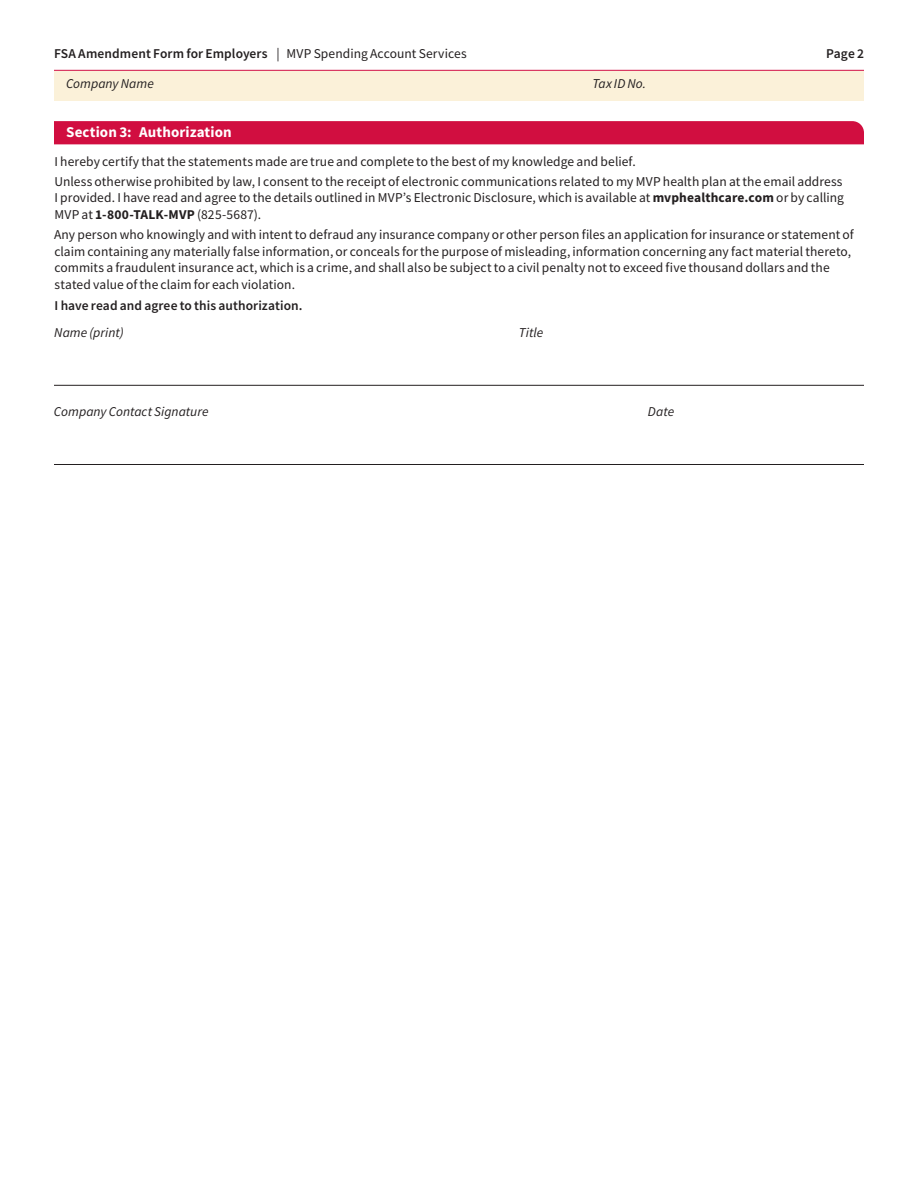
<style>
.page{position:relative;width:918px;height:1188px;background:#fff}
.page>*{position:absolute;margin:0;border:0;box-sizing:border-box;transform-origin:0 0}
.Section_Header{font:700 15px "Source Sans Pro";letter-spacing:.005em;color:#fff}
.t1{font:13.5px/16.8px "Source Sans Pro";letter-spacing:.005em;color:#231f20;text-align:justify}
.Body_Copy{font:600 13.5px "Source Sans Pro";letter-spacing:.005em;color:#231f20}
.Body_Copy-2{font:italic 13.5px "Source Sans Pro";color:#231f20}
.s1{font-weight:400}
.s2{font-weight:700}
</style>
<div class="page">
<div style="left:54px;top:121px;width:810px;height:23px;background:#d10e40"></div>
<hr style="left:54px;top:385px;width:810px;height:1px;background:#231f20">
<hr style="left:54px;top:464px;width:810px;height:1px;background:#231f20">
<hr style="left:54px;top:70px;width:810px;height:1px;background:#d10e40">
<div style="left:54px;top:71px;width:810px;height:30px;background:#fbf1d9"></div>
<p class="Body_Copy" style="left:54px;top:45px;width:414px">FSA Amendment Form for Employers <span class="s1">| MVP Spending Account Services</span></p>
<p class="Body_Copy" style="left:826px;top:45px;width:39px">Page 2</p>
<p class="Body_Copy-2" style="left:66px;top:75px;width:89px">Company Name</p>
<p class="Body_Copy-2" style="left:592px;top:75px;width:55px">Tax ID No.</p>
<h3 class="Section_Header" style="left:66px;top:122px;width:167px">Section 3: Authorization</h3>
<p class="t1" style="left:55px;top:153px;width:583px">I hereby certify that the statements made are true and complete to the best of my knowledge and belief.</p>
<p class="t1" style="left:54px;top:173px;width:791px">Unless otherwise prohibited by law, I consent to the receipt of electronic communications related to my MVP health plan at the email address I provided. I have read and agree to the details outlined in MVP’s Electronic Disclosure, which is available at <span class="s2">mvphealthcare.com</span> or by calling MVP at <span class="s2">1-800-TALK-MVP</span> (825-5687).</p>
<p class="t1" style="left:54px;top:226px;width:801px;text-align:left">Any person who knowingly and with intent to defraud any insurance company or other person files an application for insurance or statement of claim containing any materially false information, or conceals for the purpose of misleading, information concerning any fact material thereto, commits a fraudulent insurance act, which is a crime, and shall also be subject to a civil penalty not to exceed five thousand dollars and the stated value of the claim for each violation.</p>
<p class="Body_Copy" style="left:55px;top:297px;width:249px">I have read and agree to this authorization.</p>
<p class="Body_Copy-2" style="left:54px;top:324px;width:71px">Name (print)</p>
<p class="Body_Copy-2" style="left:519px;top:324px;width:26px">Title</p>
<p class="Body_Copy-2" style="left:54px;top:403px;width:156px">Company Contact Signature</p>
<p class="Body_Copy-2" style="left:648px;top:403px;width:28px">Date</p>
</div>
